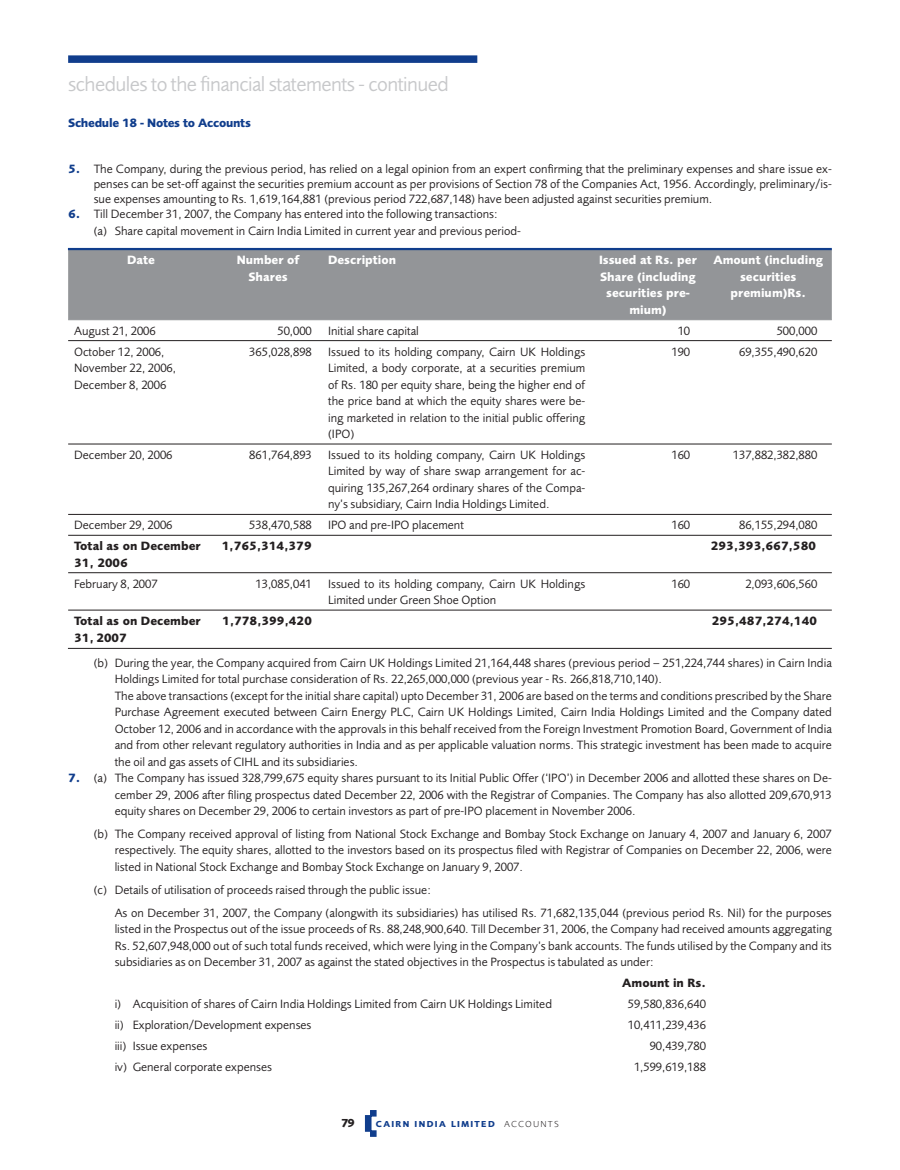
<style>
.page{position:relative;width:900px;height:1170px;background:#fff}
.page>*{position:absolute;margin:0;border:0;box-sizing:border-box;transform-origin:0 0}
.t1{font:21px "Foundry Sans";letter-spacing:-.025em;color:#c7c8ca}
.t2{font:12.45px/16.5px "Foundry Sans";color:#231f20;text-align:justify}
.t3{font:700 12.45px/16.5px "Foundry Sans";color:#231f20}
.t4{font:700 12.45px/16.5px "Foundry Sans";color:#fff;text-align:center}
.t5{font:700 12.45px "Foundry Sans";letter-spacing:-.025em;color:#103d8c}
.t6{font:700 12px "Foundry Sans";color:#231f20}
.t7{font:700 9px "Foundry Sans";letter-spacing:.15em;color:#103d8c}
.s1{font-weight:700;color:#103d8c}
.s2{font-weight:300;color:#231f20}
</style>
<div class="page">
<div style="left:68px;top:55px;width:409px;height:8px;background:#103d8c"></div>
<svg style="left:364px;top:1110px;width:13px;height:27px"></svg>
<div style="left:68px;top:250px;width:764px;height:69px;background:#939598"></div>
<hr style="left:68px;top:340px;width:764px;height:1px;background:#231f20">
<hr style="left:68px;top:444px;width:764px;height:1px;background:#231f20">
<hr style="left:68px;top:514px;width:764px;height:1px;background:#231f20">
<hr style="left:68px;top:535px;width:764px;height:1px;background:#231f20">
<hr style="left:68px;top:572px;width:764px;height:1px;background:#231f20">
<hr style="left:68px;top:610px;width:637px;height:1px;background:#231f20">
<hr style="left:705px;top:610px;width:127px;height:1px;background:#231f20">
<hr style="left:68px;top:319px;width:637px;height:1px;background:#939598">
<hr style="left:705px;top:319px;width:127px;height:1px;background:#939598">
<hr style="left:68px;top:648px;width:764px;height:1px;background:#231f20">
<hr style="left:68px;top:248px;width:764px;height:2px;background:#103d8c">
<p class="t1" style="left:68px;top:76px;width:382px">schedules to the financial statements - continued</p>
<p class="t5" style="left:68px;top:118px;width:184px">Schedule 18 - Notes to Accounts</p>
<p class="t2" style="left:94px;top:163px;width:739px;line-height:15px;text-indent:-25px"><span class="s1">5.</span> The Company, during the previous period, has relied on a legal opinion from an expert confirming that the preliminary expenses and share issue ex&shy;penses can be set-off against the securities premium account as per provisions of Section 78 of the Companies Act, 1956. Accordingly, preliminary/is&shy;sue expenses amounting to Rs. 1,619,164,881 (previous period 722,687,148) have been adjusted against securities premium.</p>
<p class="t2" style="left:94px;top:207px;width:429px;text-indent:-26px"><span class="s1">6.</span> Till December 31, 2007, the Company has entered into the following transactions:<br>(a) Share capital movement in Cairn India Limited in current year and previous period-</p>
<p class="t4" style="left:127px;top:253px;width:29px">Date</p>
<p class="t4" style="left:237px;top:253px;width:64px">Number of<br>Shares</p>
<p class="t4" style="left:328px;top:253px;width:70px">Description</p>
<p class="t4" style="left:599px;top:253px;width:99px">Issued at Rs. per<br>Share (including securities pre&shy;mium)</p>
<p class="t4" style="left:713px;top:253px;width:111px">Amount (including securities premium)Rs.</p>
<p class="t2" style="left:74px;top:323px;width:83px">August 21, 2006</p>
<p class="t2" style="left:277px;top:323px;width:36px">50,000</p>
<p class="t2" style="left:328px;top:323px;width:92px">Initial share capital</p>
<p class="t2" style="left:678px;top:323px;width:14px">10</p>
<p class="t2" style="left:776px;top:323px;width:42px">500,000</p>
<p class="t2" style="left:74px;top:344px;width:103px;text-align:left">October 12, 2006,<br>November 22, 2006,<br>December 8, 2006</p>
<p class="t2" style="left:249px;top:344px;width:64px">365,028,898</p>
<p class="t2" style="left:328px;top:344px;width:259px">Issued to its holding company, Cairn UK Holdings Limited, a body corporate, at a securities premium of Rs. 180 per equity share, being the higher end of the price band at which the equity shares were be&shy;ing marketed in relation to the initial public offering (IPO)</p>
<p class="t2" style="left:671px;top:344px;width:20px">190</p>
<p class="t2" style="left:739px;top:344px;width:80px">69,355,490,620</p>
<p class="t2" style="left:74px;top:448px;width:100px">December 20, 2006</p>
<p class="t2" style="left:249px;top:448px;width:64px">861,764,893</p>
<p class="t2" style="left:328px;top:448px;width:259px">Issued to its holding company, Cairn UK Holdings Limited by way of share swap arrangement for ac&shy;quiring 135,267,264 ordinary shares of the Compa&shy;ny’s subsidiary, Cairn India Holdings Limited.</p>
<p class="t2" style="left:671px;top:448px;width:20px">160</p>
<p class="t2" style="left:733px;top:448px;width:86px">137,882,382,880</p>
<p class="t2" style="left:74px;top:518px;width:100px">December 29, 2006</p>
<p class="t2" style="left:249px;top:518px;width:64px">538,470,588</p>
<p class="t2" style="left:328px;top:518px;width:137px">IPO and pre-IPO placement</p>
<p class="t2" style="left:671px;top:518px;width:20px">160</p>
<p class="t2" style="left:739px;top:518px;width:80px">86,155,294,080</p>
<p class="t3" style="left:74px;top:539px;width:128px">Total as on December<br>31, 2006</p>
<p class="t3" style="left:222px;top:539px;width:91px">1,765,314,379</p>
<p class="t3" style="left:711px;top:539px;width:107px">293,393,667,580</p>
<p class="t2" style="left:74px;top:576px;width:85px">February 8, 2007</p>
<p class="t2" style="left:255px;top:576px;width:58px">13,085,041</p>
<p class="t2" style="left:328px;top:576px;width:259px">Issued to its holding company, Cairn UK Holdings<br>Limited under Green Shoe Option</p>
<p class="t2" style="left:671px;top:576px;width:20px">160</p>
<p class="t2" style="left:745px;top:576px;width:73px">2,093,606,560</p>
<p class="t3" style="left:74px;top:614px;width:128px">Total as on December<br>31, 2007</p>
<p class="t3" style="left:222px;top:614px;width:91px">1,778,399,420</p>
<p class="t3" style="left:712px;top:614px;width:107px">295,487,274,140</p>
<p class="t2" style="left:115px;top:655px;width:718px;text-align:left;text-indent:-21px">(b) During the year, the Company acquired from Cairn UK Holdings Limited 21,164,448 shares (previous period – 251,224,744 shares) in Cairn India Holdings Limited for total purchase consideration of Rs. 22,265,000,000 (previous year - Rs. 266,818,710,140).<br>The above transactions (except for the initial share capital) upto December 31, 2006 are based on the terms and conditions prescribed by the Share Purchase Agreement executed between Cairn Energy PLC, Cairn UK Holdings Limited, Cairn India Holdings Limited and the Company dated October 12, 2006 and in accordance with the approvals in this behalf received from the Foreign Investment Promotion Board, Government of India and from other relevant regulatory authorities in India and as per applicable valuation norms. This strategic investment has been made to acquire the oil and gas assets of CIHL and its subsidiaries.</p>
<p class="t2" style="left:115px;top:771px;width:718px;text-indent:-47px"><span class="s1">7.</span> (a) The Company has issued 328,799,675 equity shares pursuant to its Initial Public Offer (‘IPO’) in December 2006 and allotted these shares on De&shy;cember 29, 2006 after filing prospectus dated December 22, 2006 with the Registrar of Companies. The Company has also allotted 209,670,913 equity shares on December 29, 2006 to certain investors as part of pre-IPO placement in November 2006.</p>
<p class="t2" style="left:115px;top:827px;width:718px;text-indent:-21px">(b) The Company received approval of listing from National Stock Exchange and Bombay Stock Exchange on January 4, 2007 and January 6, 2007 respectively. The equity shares, allotted to the investors based on its prospectus filed with Registrar of Companies on December 22, 2006, were listed in National Stock Exchange and Bombay Stock Exchange on January 9, 2007.</p>
<p class="t2" style="left:115px;top:879px;width:718px;line-height:23px;text-indent:-21px">(c) Details of utilisation of proceeds raised through the public issue:<br>As on December 31, 2007, the Company (alongwith its subsidiaries) has utilised Rs. 71,682,135,044 (previous period Rs. Nil) for the purposes</p>
<p class="t2" style="left:115px;top:922px;width:718px">listed in the Prospectus out of the issue proceeds of Rs. 88,248,900,640. Till December 31, 2006, the Company had received amounts aggregating Rs. 52,607,948,000 out of such total funds received, which were lying in the Company’s bank accounts. The funds utilised by the Company and its subsidiaries as on December 31, 2007 as against the stated objectives in the Prospectus is tabulated as under:</p>
<p class="t3" style="left:622px;top:976px;width:85px">Amount in Rs.</p>
<p class="t2" style="left:115px;top:997px;width:439px">i) Acquisition of shares of Cairn India Holdings Limited from Cairn UK Holdings Limited</p>
<p class="t2" style="left:628px;top:997px;width:80px">59,580,836,640</p>
<p class="t2" style="left:115px;top:1017px;width:198px">ii) Exploration/Development expenses</p>
<p class="t2" style="left:628px;top:1017px;width:80px">10,411,239,436</p>
<p class="t2" style="left:115px;top:1038px;width:94px">iii) Issue expenses</p>
<p class="t2" style="left:650px;top:1038px;width:58px">90,439,780</p>
<p class="t2" style="left:115px;top:1059px;width:159px">iv) General corporate expenses</p>
<p class="t2" style="left:634px;top:1059px;width:73px">1,599,619,188</p>
<p class="t6" style="left:341px;top:1118px;width:15px">79</p>
<p class="t7" style="left:376px;top:1120px;width:184px">CAIRN INDIA LIMITED <span class="s2">ACCOUNTS</span></p>
</div>
